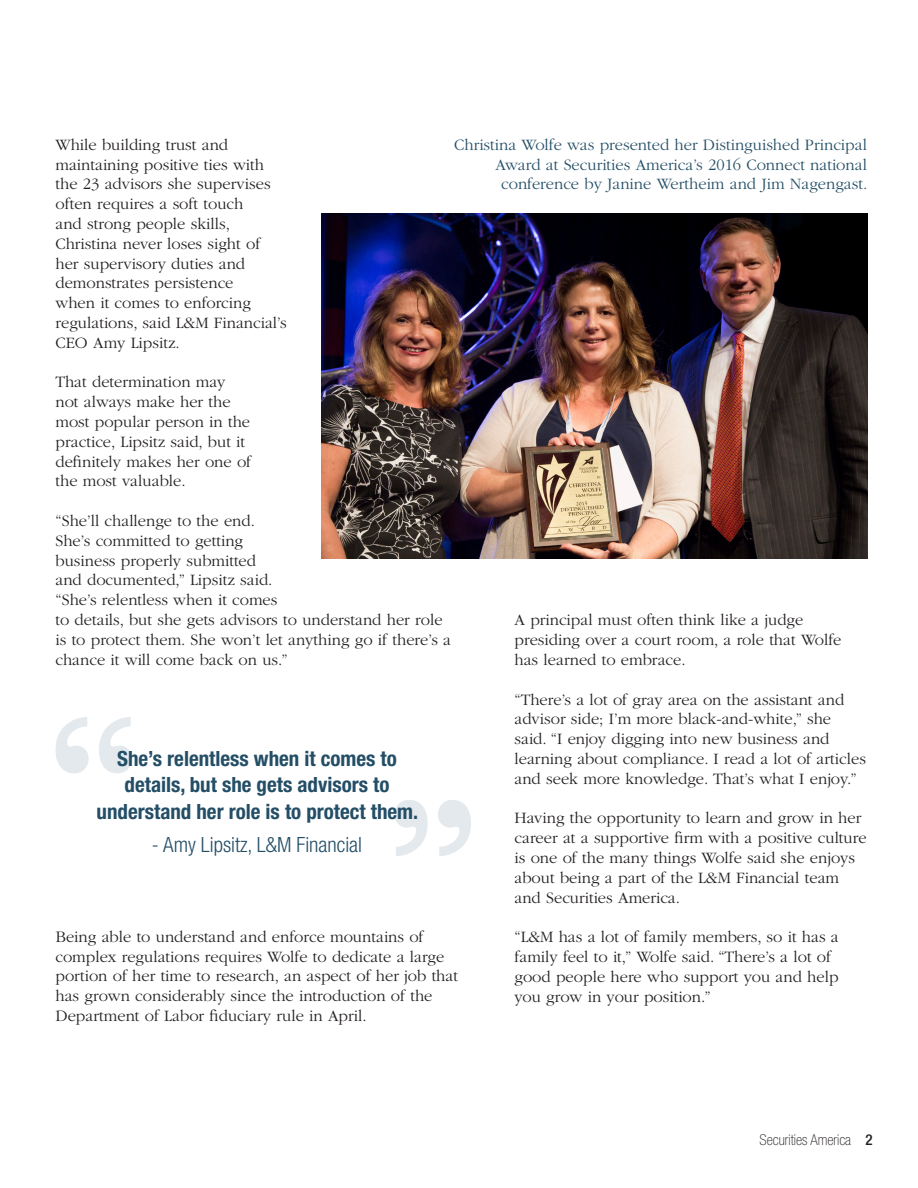
<style>
.page{position:relative;width:918px;height:1188px;background:#fff}
.page>*{position:absolute;margin:0;border:0;box-sizing:border-box;transform-origin:0 0}
.t1{font:700 condensed 21px/26.1px "Helvetica Neue LT Std";color:#234e66;text-align:center}
.t2{font:300 condensed 21px "Helvetica Neue LT Std";color:#234e66}
.t3{font:300 16.5px/19.8px "ITC Garamond Std";color:#231f20}
.t4{font:300 16.5px/19.8px "ITC Garamond Std";color:#234e66;text-align:right}
.t5{font:100 condensed 15px "Helvetica Neue LT Std";color:#231f20}
.s1{font-weight:500}
</style>
<div class="page">
<img style="left:322px;top:213px;width:545px;height:345px">
<svg style="left:56px;top:717px;width:76px;height:56px"></svg>
<svg style="left:395px;top:800px;width:76px;height:56px"></svg>
<p class="t4" style="left:454px;top:135px;width:415px">Christina Wolfe was presented her Distinguished Principal<br>Award at Securities America’s 2016 Connect national conference by Janine Wertheim and Jim Nagengast.</p>
<p class="t3" style="left:56px;top:135px;width:233px">While building trust and maintaining positive ties with the 23 advisors she supervises often requires a soft touch<br>and strong people skills,<br>Christina never loses sight of her supervisory duties and demonstrates persistence<br>when it comes to enforcing regulations, said L&amp;M Financial’s<br>CEO Amy Lipsitz.</p>
<p class="t3" style="left:56px;top:373px;width:171px">That determination may</p>
<p class="t3" style="left:56px;top:392px;width:177px">not always make her the</p>
<p class="t3" style="left:56px;top:412px;width:197px">most popular person in the practice, Lipsitz said, but it definitely makes her one of</p>
<p class="t3" style="left:56px;top:472px;width:132px">the most valuable.</p>
<p class="t3" style="left:56px;top:511px;width:201px">“She’ll challenge to the end.</p>
<p class="t3" style="left:56px;top:531px;width:202px">She’s committed to getting business properly submitted</p>
<p class="t3" style="left:56px;top:571px;width:397px">and documented,” Lipsitz said.<br>“She’s relentless when it comes<br>to details, but she gets advisors to understand her role is to protect them. She won’t let anything go if there’s a chance it will come back on us.”</p>
<p class="t3" style="left:514px;top:610px;width:328px">A principal must often think like a judge presiding over a court room, a role that Wolfe has learned to embrace.</p>
<p class="t3" style="left:514px;top:690px;width:353px">“There’s a lot of gray area on the assistant and advisor side; I’m more black-and-white,” she said. “I enjoy digging into new business and learning about compliance. I read a lot of articles and seek more knowledge. That’s what I enjoy.”</p>
<p class="t3" style="left:514px;top:808px;width:354px">Having the opportunity to learn and grow in her career at a supportive firm with a positive culture is one of the many things Wolfe said she enjoys about being a part of the L&amp;M Financial team and Securities America.</p>
<p class="t3" style="left:514px;top:927px;width:326px">“L&amp;M has a lot of family members, so it has a family feel to it,” Wolfe said. “There’s a lot of good people here who support you and help you grow in your position.”</p>
<p class="t1" style="left:97px;top:746px;width:323px">She’s relentless when it comes to details, but she gets advisors to understand her role is to protect them.</p>
<p class="t2" style="left:152px;top:832px;width:212px">- Amy Lipsitz, L&amp;M Financial</p>
<p class="t3" style="left:56px;top:927px;width:404px">Being able to understand and enforce mountains of complex regulations requires Wolfe to dedicate a large portion of her time to research, an aspect of her job that has grown considerably since the introduction of the Department of Labor fiduciary rule in April.</p>
<p class="t5" style="left:760px;top:1131px;width:114px">Securities America <span class="s1">2</span></p>
</div>
